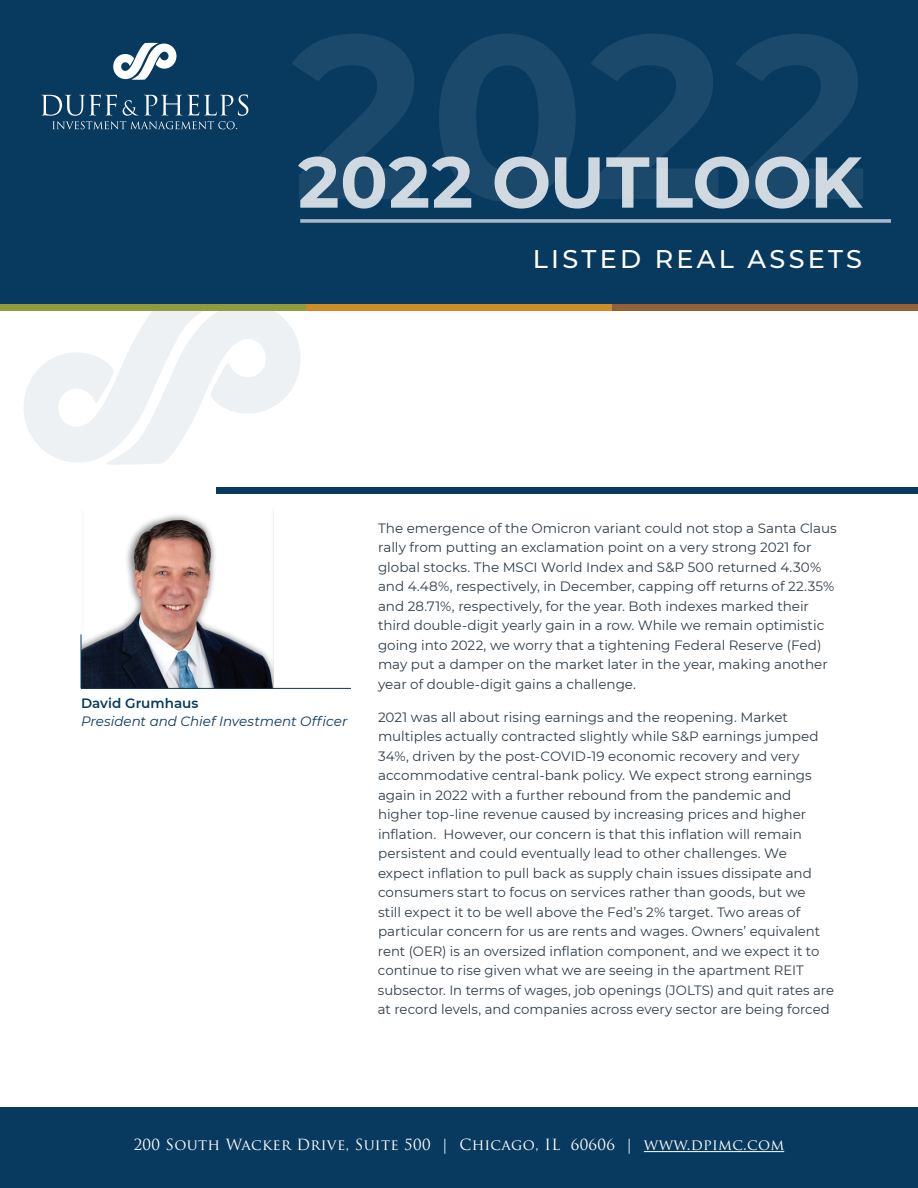
<style>
.page{position:relative;width:918px;height:1188px;background:#fff}
.page>*{position:absolute;margin:0;border:0;box-sizing:border-box;transform-origin:0 0}
.t1{font:700 232.5px "Montserrat";color:#fff}
.t2{font:700 71.85px "Montserrat";letter-spacing:.01em;color:#fff}
.t3{font:500 25.5px "Montserrat";letter-spacing:.13em;color:#fff}
.t4{font:15px "Trajan Pro";letter-spacing:.02em;color:#fff}
.t5{font:13.5px/19.5px "Montserrat";color:#303d48}
.t6{font:italic 13.5px "Montserrat";color:#083a5f}
.t7{font:600 13.5px "Montserrat";letter-spacing:.005em;color:#083a5f}
</style>
<div class="page">
<div style="left:0;top:1107px;width:918px;height:81px;background:#083a5f"></div>
<hr style="left:644px;top:1151px;width:140px;height:1px;background:#fff">
<svg style="left:23px;top:310px;width:278px;height:155px"></svg>
<div style="left:0;top:0;width:918px;height:310px;background:#083a5f"></div>
<div style="left:0;top:304px;width:306px;height:6px;background:#919a3d"></div>
<div style="left:306px;top:304px;width:306px;height:6px;background:#cf8c29"></div>
<div style="left:612px;top:304px;width:306px;height:6px;background:#966036"></div>
<svg style="left:41px;top:94px;width:207px;height:35px"></svg>
<svg style="left:113px;top:43px;width:63px;height:37px"></svg>
<svg style="left:300px;top:219px;width:591px;height:4px"></svg>
<div style="left:217px;top:488px;width:701px;height:6px;background:#083a5f"></div>
<img style="left:82px;top:515px;width:191px;height:173px">
<hr style="left:81px;top:634px;width:1px;height:54px;background:#083a5f">
<hr style="left:81px;top:688px;width:270px;height:1px;background:#083a5f">
<h1 class="t1" style="left:291px;top:-51px;width:580px">2022</h1>
<h2 class="t2" style="left:298px;top:130px;width:566px">2022 OUTLOOK</h2>
<h3 class="t3" style="left:533px;top:241px;width:331px">LISTED REAL ASSETS</h3>
<p class="t7" style="left:81px;top:694px;width:119px">David Grumhaus</p>
<p class="t6" style="left:81px;top:712px;width:268px">President and Chief Investment Officer</p>
<p class="t5" style="left:378px;top:518px;width:460px">The emergence of the Omicron variant could not stop a Santa Claus rally from putting an exclamation point on a very strong 2021 for global stocks. The MSCI World Index and S&amp;P 500 returned 4.30% and 4.48%, respectively, in December, capping off returns of 22.35% and 28.71%, respectively, for the year. Both indexes marked their third double-digit yearly gain in a row. While we remain optimistic going into 2022, we worry that a tightening Federal Reserve (Fed) may put a damper on the market later in the year, making another year of double-digit gains a challenge.</p>
<p class="t5" style="left:378px;top:707px;width:458px">2021 was all about rising earnings and the reopening. Market multiples actually contracted slightly while S&amp;P earnings jumped 34%, driven by the post-COVID-19 economic recovery and very accommodative central-bank policy. We expect strong earnings again in 2022 with a further rebound from the pandemic and higher top-line revenue caused by increasing prices and higher inflation. However, our concern is that this inflation will remain persistent and could eventually lead to other challenges. We expect inflation to pull back as supply chain issues dissipate and consumers start to focus on services rather than goods, but we<br>still expect it to be well above the Fed’s 2% target. Two areas of particular concern for us are rents and wages. Owners’ equivalent rent (OER) is an oversized inflation component, and we expect it to continue to rise given what we are seeing in the apartment REIT subsector. In terms of wages, job openings (JOLTS) and quit rates are at record levels, and companies across every sector are being forced</p>
<p class="t4" style="left:134px;top:1135px;width:652px">200 South Wacker Drive, Suite 500 | Chicago, IL 60606 | www.dpimc.com</p>
</div>
